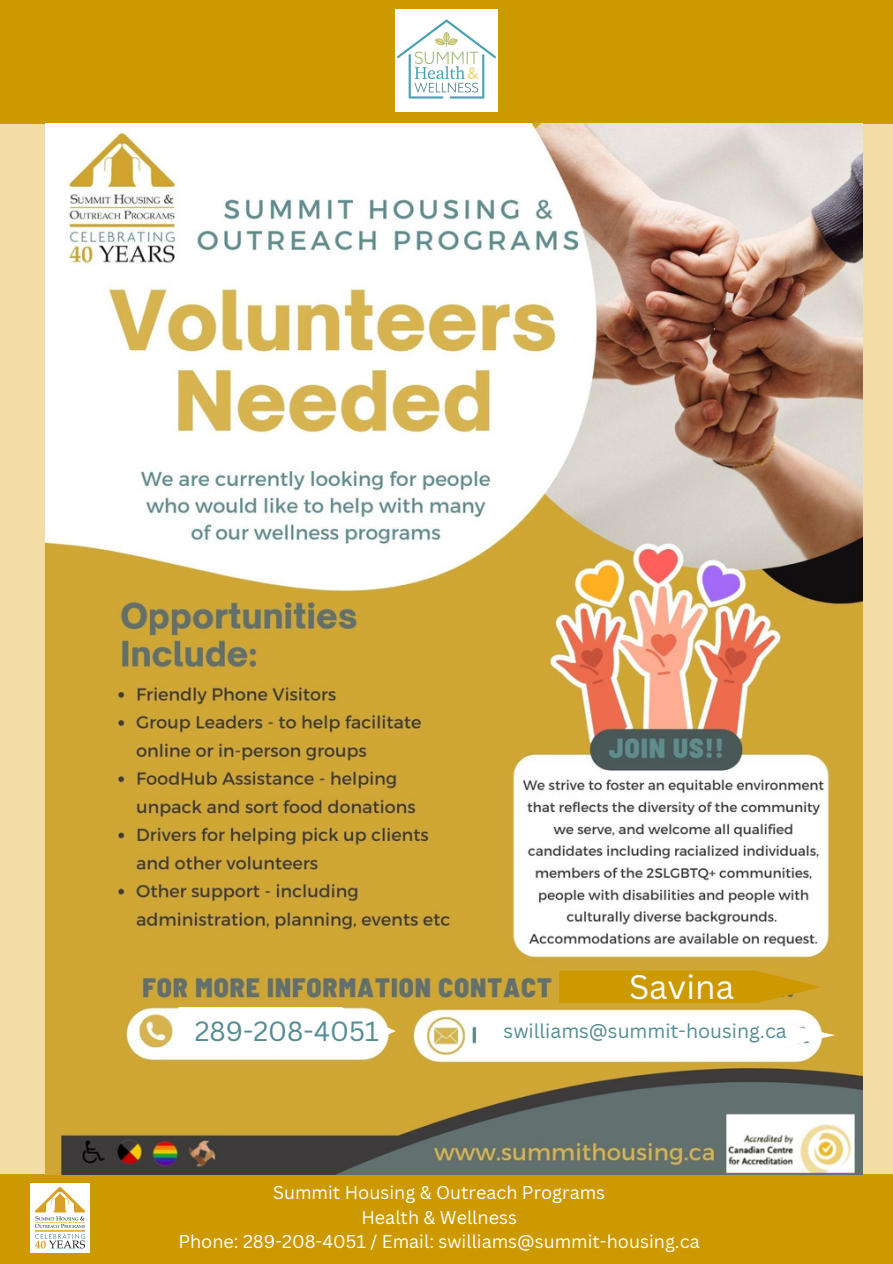
<style>
.page{position:relative;width:893px;height:1264px;background:#fff}
.page>*{position:absolute;margin:0;border:0;box-sizing:border-box;transform-origin:0 0}
.t1{font:33px "Canva Sans";color:#fff}
.t2{font:27px "Canva Sans";color:#548c91}
.t3{font:19.5px "Canva Sans";color:#548c91}
.t4{font:18px "Canva Sans";color:#fff}
</style>
<div class="page">
<div style="left:0;top:0;width:892px;height:1263px;background:#f3dca5"></div>
<div style="left:0;top:0;width:892px;height:124px;background:#c90"></div>
<div style="left:0;top:1174px;width:892px;height:89px;background:#c90"></div>
<img style="left:396px;top:10px;width:101px;height:101px">
<img style="left:31px;top:1183px;width:58px;height:68px">
<img style="left:46px;top:124px;width:816px;height:1049px">
<svg style="left:559px;top:970px;width:262px;height:33px;background:#cc9a07"></svg>
<svg style="left:178px;top:1007px;width:218px;height:48px;background:#fcf9f3"></svg>
<div style="left:475px;top:1015px;width:360px;height:40px;background:#fff"></div>
<h2 class="t1" style="left:629px;top:963px;width:107px">Savina</h2>
<p class="t2" style="left:195px;top:1011px;width:186px">289-208-4051</p>
<p class="t3" style="left:503px;top:1017px;width:284px">swilliams@summit-housing.ca</p>
<p class="t4" style="left:273px;top:1179px;width:333px">Summit Housing &amp; Outreach Programs</p>
<p class="t4" style="left:361px;top:1204px;width:157px">Health &amp; Wellness</p>
<p class="t4" style="left:178px;top:1229px;width:523px">Phone: 289-208-4051 / Email: swilliams@summit-housing.ca</p>
</div>
